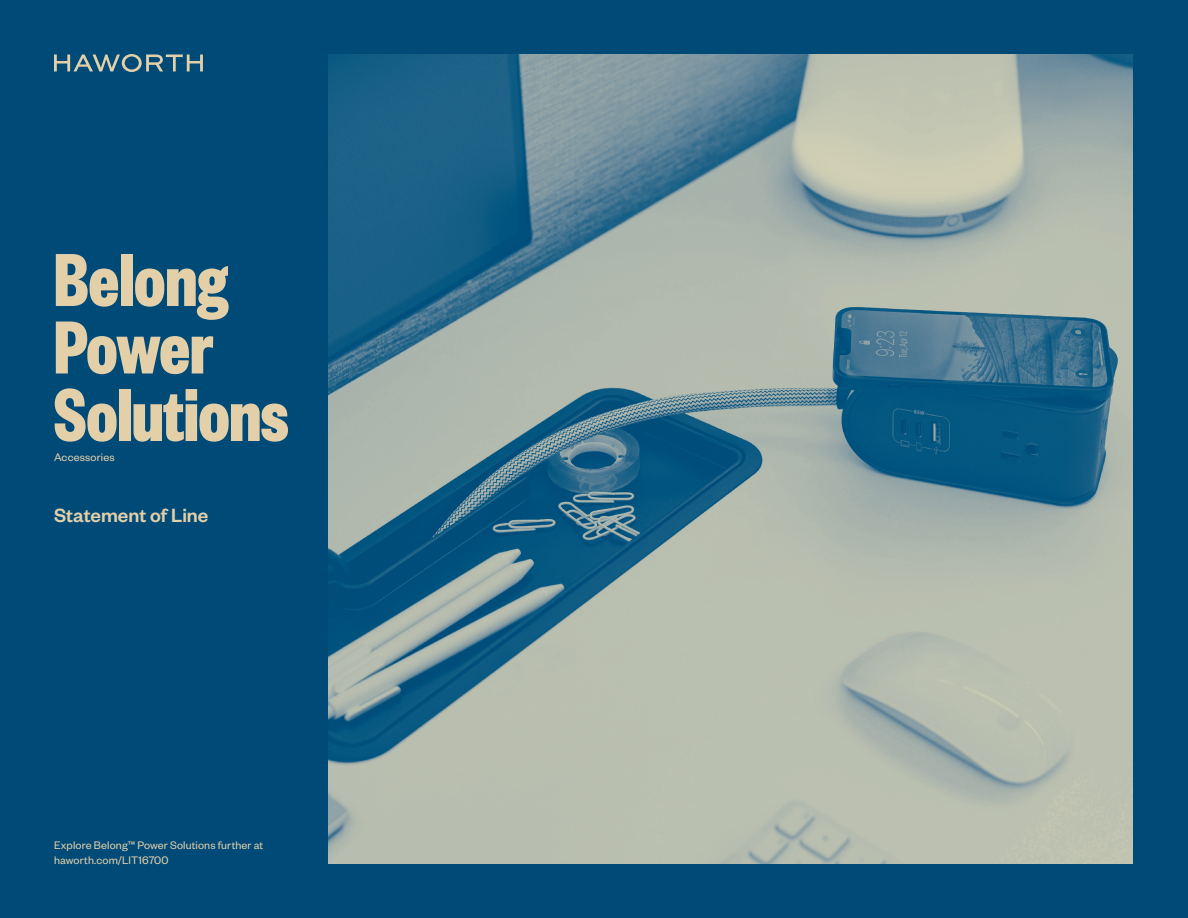
<style>
.page{position:relative;width:1188px;height:918px;background:#004a78}
.page>*{position:absolute;margin:0;border:0;box-sizing:border-box;transform-origin:0 0}
.Product_Name{font:700 82.5px/67.5px "Founders Grotesk X Cond";letter-spacing:-.005em;color:#e3cfa8}
.Statement_of_Line{font:500 21px "Founders Grotesk";color:#e3cfa8}
.Paragraph_Style_1{font:12px/15px "Founders Grotesk";letter-spacing:.015em;color:#e3cfa8}
.Category{font:12px "Founders Grotesk";letter-spacing:.015em;color:#e3cfa8}
</style>
<div class="page">
<svg style="left:54px;top:54px;width:149px;height:18px"></svg>
<img style="left:328px;top:54px;width:805px;height:810px">
<p class="Product_Name" style="left:54px;top:242px;width:236px">Belong<br>Power<br>Solutions</p>
<p class="Category" style="left:54px;top:449px;width:62px">Accessories</p>
<p class="Statement_of_Line" style="left:54px;top:502px;width:156px">Statement of Line</p>
<p class="Paragraph_Style_1" style="left:54px;top:837px;width:211px">Explore Belong™ Power Solutions further at haworth.com/LIT16700</p>
</div>
